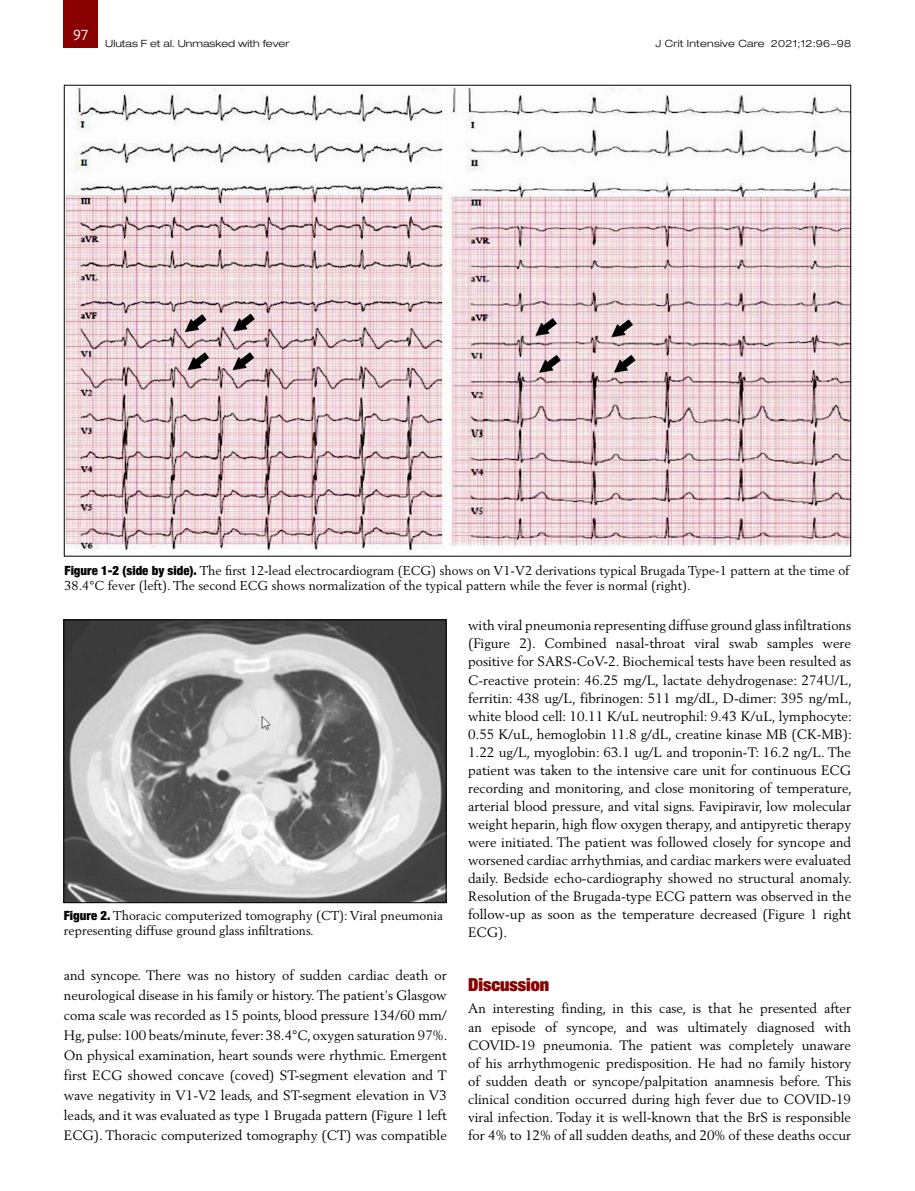
<style>
.page{position:relative;width:915px;height:1191px;background:#fff}
.page>*{position:absolute;margin:0;border:0;box-sizing:border-box;transform-origin:0 0}
.t1{font:900 condensed 18px "Helvetica Neue LT Pro";color:#890000}
.t2{font:15px "Mundo Sans Std";color:#fff}
.t3{font:13.5px/18px "Berling LT Std";color:#000;text-align:justify}
.t4{font:12.75px/15px "Berling LT Std";color:#000}
.t5{font:300 expanded 10.05px "Helvetica Neue LT Pro";letter-spacing:.02em;color:#000;scale:1.05 1}
.t6{font:300 expanded 10.05px "Helvetica Neue LT Pro";color:#000;scale:1.05 1}
.s1{font-family:"Helvetica Neue LT Pro";font-weight:900;font-stretch:condensed}
</style>
<div class="page">
<div style="left:64px;top:0;width:34px;height:47px;background:#890000"></div>
<img style="left:66px;top:621px;width:378px;height:280px">
<div style="left:64px;top:619px;width:382px;height:284px;border:1px solid #000"></div>
<img style="left:66px;top:87px;width:782px;height:464px">
<p class="t2" style="left:73px;top:26px;width:17px">97</p>
<p class="t6" style="left:105px;top:37px;width:177px">Ulutas F et al. Unmasked with fever</p>
<p class="t5" style="left:655px;top:37px;width:188px">J Crit Intensive Care 2021;12:96−98</p>
<p class="t4" style="left:64px;top:562px;width:786px"><span class="s1">Figure 1-2 (side by side).</span> The first 12-lead electrocardiogram (ECG) shows on V1-V2 derivations typical Brugada Type-1 pattern at the time of<br>38.4°C fever (left). The second ECG shows normalization of the typical pattern while the fever is normal (right).</p>
<p class="t4" style="left:64px;top:908px;width:380px"><span class="s1">Figure 2.</span> Thoracic computerized tomography (CT): Viral pneumonia representing diffuse ground glass infiltrations.</p>
<p class="t3" style="left:64px;top:965px;width:385px;line-height:20px">and syncope. There was no history of sudden cardiac death or neurological disease in his family or history. The patient’s Glasgow coma scale was recorded as 15 points, blood pressure 134/60 mm/ Hg, pulse: 100 beats/minute, fever: 38.4°C, oxygen saturation 97%.<br>On physical examination, heart sounds were rhythmic. Emergent first ECG showed concave (coved) ST-segment elevation and T wave negativity in V1-V2 leads, and ST-segment elevation in V3 leads, and it was evaluated as type 1 Brugada pattern (Figure 1 left ECG). Thoracic computerized tomography (CT) was compatible</p>
<p class="t3" style="left:468px;top:616px;width:385px">with viral pneumonia representing diffuse ground glass infiltrations (Figure 2). Combined nasal-throat viral swab samples were positive for SARS-CoV-2. Biochemical tests have been resulted as C-reactive protein: 46.25 mg/L, lactate dehydrogenase: 274U/L, ferritin: 438 ug/L, fibrinogen: 511 mg/dL, D-dimer: 395 ng/mL, white blood cell: 10.11 K/uL neutrophil: 9.43 K/uL, lymphocyte:<br>0.55 K/uL, hemoglobin 11.8 g/dL, creatine kinase MB (CK-MB):<br>1.22 ug/L, myoglobin: 63.1 ug/L and troponin-T: 16.2 ng/L. The patient was taken to the intensive care unit for continuous ECG recording and monitoring, and close monitoring of temperature, arterial blood pressure, and vital signs. Favipiravir, low molecular weight heparin, high flow oxygen therapy, and antipyretic therapy were initiated. The patient was followed closely for syncope and worsened cardiac arrhythmias, and cardiac markers were evaluated daily. Bedside echo-cardiography showed no structural anomaly.<br>Resolution of the Brugada-type ECG pattern was observed in the follow-up as soon as the temperature decreased (Figure 1 right ECG).</p>
<h1 class="t1" style="left:468px;top:973px;width:82px">Discussion</h1>
<p class="t3" style="left:468px;top:999px;width:384px">An interesting finding, in this case, is that he presented after an episode of syncope, and was ultimately diagnosed with COVID-19 pneumonia. The patient was completely unaware of his arrhythmogenic predisposition. He had no family history of sudden death or syncope/palpitation anamnesis before. This clinical condition occurred during high fever due to COVID-19 viral infection. Today it is well-known that the BrS is responsible for 4% to 12% of all sudden deaths, and 20% of these deaths occur</p>
</div>
